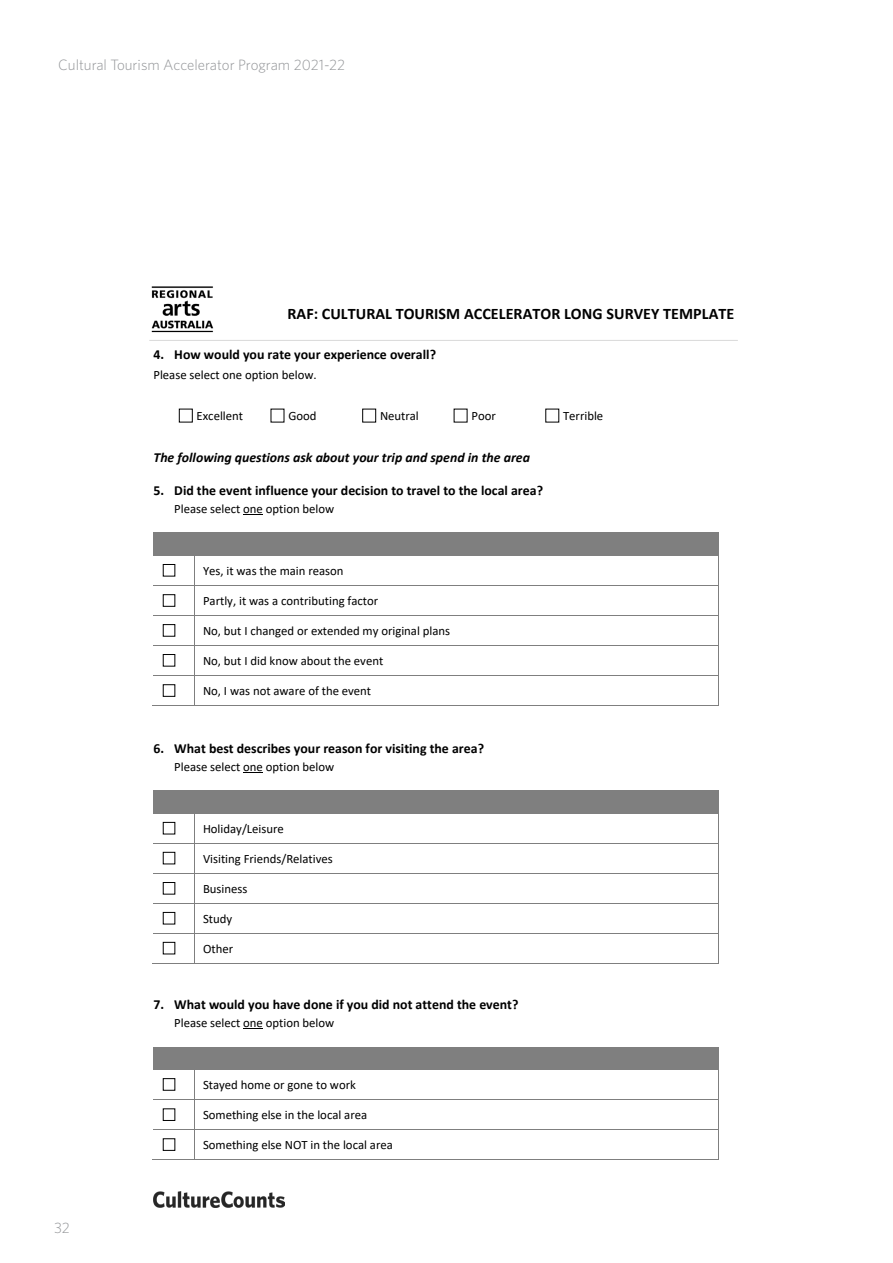
<style>
.page{position:relative;width:893px;height:1263px;background:#fff}
.page>*{position:absolute;margin:0;border:0;box-sizing:border-box;transform-origin:0 0}
.t1{font:700 16.05px "Calibri";letter-spacing:.005em;color:#000}
.t2{font:300 15px "Whitney";color:#939598}
.t3{font:700 13.8px "Calibri";color:#000}
.t4{font:italic 700 13.8px "Calibri";color:#000}
.t5{font:12.75px "Calibri";color:#000}
</style>
<div class="page">
<img style="left:153px;top:1192px;width:131px;height:16px">
<img style="left:151px;top:286px;width:63px;height:47px">
<hr style="left:149px;top:340px;width:589px;height:1px;background:#d9d9d9">
<div style="left:179px;top:409px;width:14px;height:13px;border:1px solid #000"></div>
<div style="left:362px;top:409px;width:14px;height:13px;border:1px solid #000"></div>
<svg style="left:243px;top:514px;width:20px;height:1px"></svg>
<div style="left:154px;top:533px;width:40px;height:22px;background:#7f7f7f"></div>
<div style="left:195px;top:533px;width:523px;height:22px;background:#7f7f7f"></div>
<div style="left:163px;top:564px;width:12px;height:12px;border:1px solid #000"></div>
<hr style="left:154px;top:555px;width:40px;height:1px;background:#7f7f7f">
<hr style="left:195px;top:555px;width:523px;height:1px;background:#7f7f7f">
<div style="left:163px;top:594px;width:12px;height:13px;border:1px solid #000"></div>
<hr style="left:154px;top:585px;width:40px;height:1px;background:#7f7f7f">
<hr style="left:195px;top:585px;width:523px;height:1px;background:#7f7f7f">
<div style="left:163px;top:624px;width:12px;height:13px;border:1px solid #000"></div>
<hr style="left:154px;top:615px;width:40px;height:1px;background:#7f7f7f">
<hr style="left:195px;top:615px;width:523px;height:1px;background:#7f7f7f">
<div style="left:163px;top:654px;width:12px;height:12px;border:1px solid #000"></div>
<hr style="left:154px;top:645px;width:40px;height:1px;background:#7f7f7f">
<hr style="left:195px;top:645px;width:523px;height:1px;background:#7f7f7f">
<div style="left:163px;top:684px;width:12px;height:13px;border:1px solid #000"></div>
<hr style="left:154px;top:675px;width:40px;height:1px;background:#7f7f7f">
<hr style="left:195px;top:675px;width:523px;height:1px;background:#7f7f7f">
<hr style="left:153px;top:705px;width:41px;height:1px;background:#7f7f7f">
<svg style="left:194px;top:533px;width:1px;height:173px"></svg>
<hr style="left:195px;top:705px;width:523px;height:1px;background:#7f7f7f">
<svg style="left:718px;top:533px;width:1px;height:173px"></svg>
<svg style="left:243px;top:772px;width:20px;height:1px"></svg>
<div style="left:154px;top:790px;width:40px;height:23px;background:#7f7f7f"></div>
<div style="left:195px;top:790px;width:523px;height:23px;background:#7f7f7f"></div>
<div style="left:163px;top:822px;width:12px;height:12px;border:1px solid #000"></div>
<hr style="left:154px;top:813px;width:40px;height:1px;background:#7f7f7f">
<svg style="left:194px;top:790px;width:1px;height:23px"></svg>
<hr style="left:195px;top:813px;width:523px;height:1px;background:#7f7f7f">
<svg style="left:718px;top:790px;width:1px;height:23px"></svg>
<hr style="left:194px;top:813px;width:1px;height:30px;background:#7f7f7f">
<hr style="left:718px;top:813px;width:1px;height:30px;background:#7f7f7f">
<div style="left:163px;top:852px;width:12px;height:12px;border:1px solid #000"></div>
<hr style="left:154px;top:843px;width:40px;height:1px;background:#7f7f7f">
<hr style="left:195px;top:843px;width:523px;height:1px;background:#7f7f7f">
<div style="left:163px;top:882px;width:12px;height:12px;border:1px solid #000"></div>
<hr style="left:154px;top:873px;width:40px;height:1px;background:#7f7f7f">
<hr style="left:195px;top:873px;width:523px;height:1px;background:#7f7f7f">
<div style="left:163px;top:912px;width:12px;height:12px;border:1px solid #000"></div>
<hr style="left:154px;top:903px;width:40px;height:1px;background:#7f7f7f">
<svg style="left:194px;top:843px;width:1px;height:60px"></svg>
<hr style="left:195px;top:903px;width:523px;height:1px;background:#7f7f7f">
<svg style="left:718px;top:843px;width:1px;height:60px"></svg>
<hr style="left:194px;top:903px;width:1px;height:30px;background:#7f7f7f">
<hr style="left:718px;top:903px;width:1px;height:30px;background:#7f7f7f">
<div style="left:163px;top:942px;width:12px;height:12px;border:1px solid #000"></div>
<hr style="left:154px;top:933px;width:40px;height:1px;background:#7f7f7f">
<hr style="left:195px;top:933px;width:523px;height:1px;background:#7f7f7f">
<hr style="left:153px;top:963px;width:41px;height:1px;background:#7f7f7f">
<svg style="left:194px;top:933px;width:1px;height:31px"></svg>
<hr style="left:195px;top:963px;width:523px;height:1px;background:#7f7f7f">
<svg style="left:718px;top:933px;width:1px;height:31px"></svg>
<svg style="left:243px;top:1028px;width:20px;height:1px"></svg>
<div style="left:154px;top:1047px;width:40px;height:22px;background:#7f7f7f"></div>
<div style="left:195px;top:1047px;width:523px;height:22px;background:#7f7f7f"></div>
<div style="left:163px;top:1078px;width:12px;height:13px;border:1px solid #000"></div>
<hr style="left:154px;top:1069px;width:40px;height:1px;background:#7f7f7f">
<hr style="left:195px;top:1069px;width:523px;height:1px;background:#7f7f7f">
<div style="left:163px;top:1108px;width:12px;height:13px;border:1px solid #000"></div>
<hr style="left:154px;top:1099px;width:40px;height:1px;background:#7f7f7f">
<hr style="left:195px;top:1099px;width:523px;height:1px;background:#7f7f7f">
<div style="left:163px;top:1138px;width:12px;height:13px;border:1px solid #000"></div>
<hr style="left:154px;top:1129px;width:40px;height:1px;background:#7f7f7f">
<hr style="left:195px;top:1129px;width:523px;height:1px;background:#7f7f7f">
<hr style="left:153px;top:1159px;width:41px;height:1px;background:#7f7f7f">
<svg style="left:194px;top:1047px;width:1px;height:113px"></svg>
<hr style="left:195px;top:1159px;width:523px;height:1px;background:#7f7f7f">
<svg style="left:718px;top:1047px;width:1px;height:113px"></svg>
<p class="t2" style="left:58px;top:56px;width:288px">Cultural Tourism Accelerator Program 2021-22</p>
<p class="t1" style="left:287px;top:302px;width:448px">RAF: CULTURAL TOURISM ACCELERATOR LONG SURVEY TEMPLATE</p>
<p class="t3" style="left:153px;top:345px;width:284px">4. How would you rate your experience overall?</p>
<p class="t5" style="left:153px;top:365px;width:165px">Please select one option below.</p>
<p class="t5" style="left:197px;top:407px;width:48px">Excellent</p>
<p class="t5" style="left:288px;top:407px;width:30px">Good</p>
<p class="t5" style="left:380px;top:407px;width:40px">Neutral</p>
<p class="t5" style="left:471px;top:407px;width:26px">Poor</p>
<p class="t5" style="left:563px;top:407px;width:42px">Terrible</p>
<p class="t4" style="left:153px;top:448px;width:378px">The following questions ask about your trip and spend in the area</p>
<p class="t3" style="left:153px;top:480px;width:391px">5. Did the event influence your decision to travel to the local area?</p>
<p class="t5" style="left:174px;top:500px;width:161px">Please select one option below</p>
<p class="t5" style="left:203px;top:562px;width:142px">Yes, it was the main reason</p>
<p class="t5" style="left:203px;top:592px;width:177px">Partly, it was a contributing factor</p>
<p class="t5" style="left:203px;top:622px;width:249px">No, but I changed or extended my original plans</p>
<p class="t5" style="left:203px;top:652px;width:182px">No, but I did know about the event</p>
<p class="t5" style="left:203px;top:682px;width:170px">No, I was not aware of the event</p>
<p class="t3" style="left:153px;top:738px;width:332px">6. What best describes your reason for visiting the area?</p>
<p class="t5" style="left:174px;top:758px;width:161px">Please select one option below</p>
<p class="t5" style="left:203px;top:819px;width:82px">Holiday/Leisure</p>
<p class="t5" style="left:203px;top:850px;width:131px">Visiting Friends/Relatives</p>
<p class="t5" style="left:203px;top:880px;width:46px">Business</p>
<p class="t5" style="left:203px;top:909px;width:31px">Study</p>
<p class="t5" style="left:203px;top:940px;width:32px">Other</p>
<p class="t3" style="left:153px;top:994px;width:367px">7. What would you have done if you did not attend the event?</p>
<p class="t5" style="left:174px;top:1014px;width:161px">Please select one option below</p>
<p class="t2" style="left:54px;top:1219px;width:18px">32</p>
<p class="t5" style="left:203px;top:1076px;width:154px">Stayed home or gone to work</p>
<p class="t5" style="left:203px;top:1106px;width:166px">Something else in the local area</p>
<p class="t5" style="left:203px;top:1136px;width:191px">Something else NOT in the local area</p>
</div>
